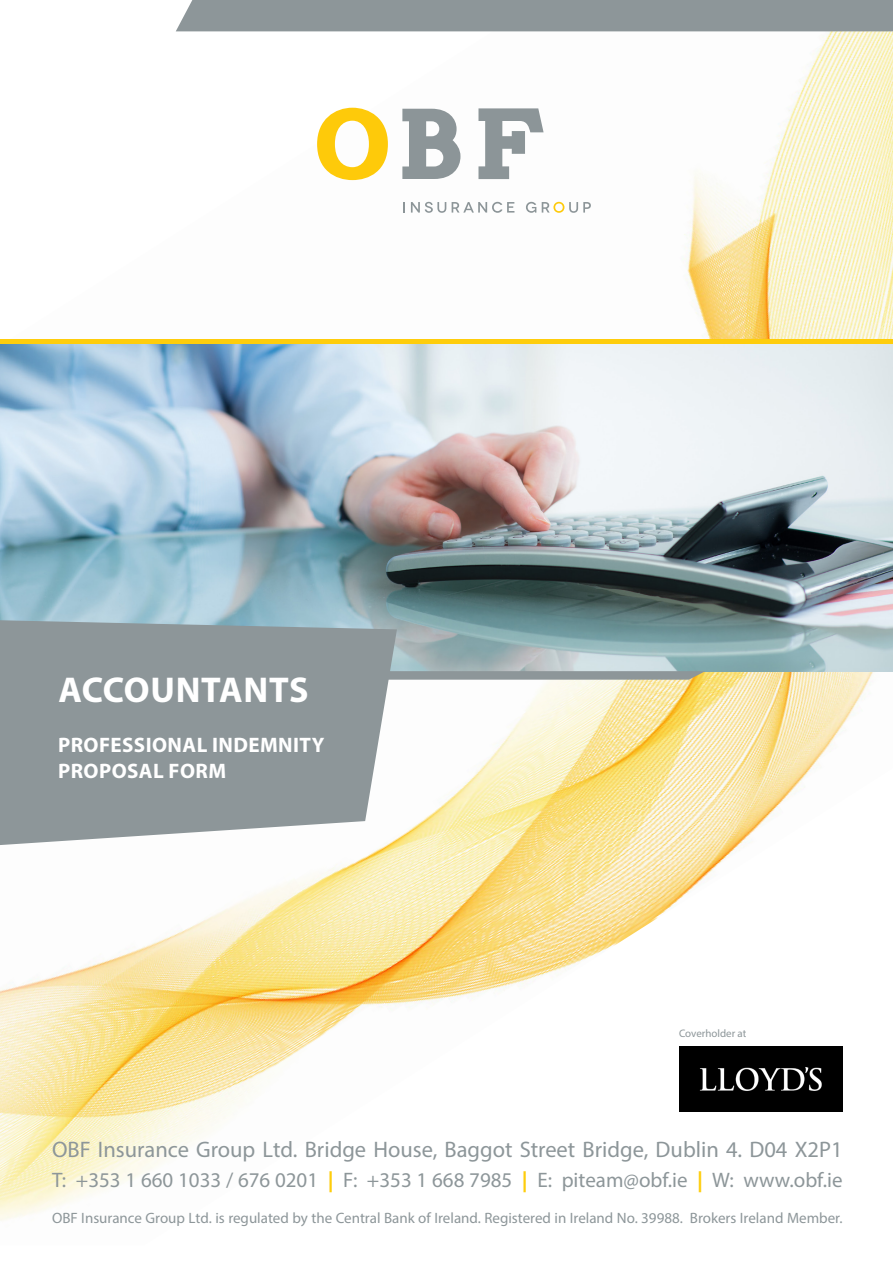
<style>
.page{position:relative;width:893px;height:1263px;background:#fff}
.page>*{position:absolute;margin:0;border:0;box-sizing:border-box;transform-origin:0 0}
.t1{font:700 36px "Myriad Pro";letter-spacing:.015em;color:#fff}
.t2{font:22.5px "Myriad Pro";color:#8d9699}
.t3{font:21px "Myriad Pro";color:#8d9699}
.t4{font:700 21px "Myriad Pro";letter-spacing:.02em;color:#fff}
.t5{font:15px "Myriad Pro";color:#8d9699}
.t6{font:10.95px "Myriad Pro";color:#8d9699}
.s1{font-weight:700;color:#fecd0c}
</style>
<div class="page">
<img style="left:0;top:31px;width:893px;height:1190px">
<svg style="left:317px;top:108px;width:71px;height:72px"></svg>
<svg style="left:402px;top:109px;width:58px;height:70px"></svg>
<svg style="left:478px;top:108px;width:66px;height:71px"></svg>
<svg style="left:411px;top:202px;width:35px;height:11px"></svg>
<svg style="left:452px;top:202px;width:62px;height:11px"></svg>
<svg style="left:526px;top:202px;width:10px;height:11px"></svg>
<svg style="left:542px;top:202px;width:49px;height:11px"></svg>
<div style="left:176px;top:0;width:717px;height:31px;background:#8d9699"></div>
<img style="left:679px;top:1046px;width:163px;height:66px">
<img style="left:0;top:344px;width:893px;height:327px">
<svg style="left:397px;top:671px;width:308px;height:9px;background:#949b9a"></svg>
<svg style="left:0;top:620px;width:397px;height:225px;background:#97a0a2"></svg>
<hr style="left:0;top:340px;width:893px;height:4px;background:#fecd0c">
<p class="t1" style="left:58px;top:666px;width:252px">ACCOUNTANTS</p>
<p class="t4" style="left:58px;top:732px;width:268px">PROFESSIONAL INDEMNITY</p>
<p class="t4" style="left:58px;top:757px;width:169px">PROPOSAL FORM</p>
<p class="t6" style="left:679px;top:1026px;width:69px">Coverholder at</p>
<p class="t2" style="left:52px;top:1136px;width:792px">OBF Insurance Group Ltd. Bridge House, Baggot Street Bridge, Dublin 4. D04 X2P1</p>
<p class="t3" style="left:52px;top:1167px;width:792px">T: +353 1 660 1033 / 676 0201 <span class="s1">|</span> F: +353 1 668 7985 <span class="s1">|</span> E: piteam@obf.ie <span class="s1">|</span> W: www.obf.ie</p>
<p class="t5" style="left:52px;top:1208px;width:792px">OBF Insurance Group Ltd. is regulated by the Central Bank of Ireland. Registered in Ireland No. 39988. Brokers Ireland Member.</p>
</div>
